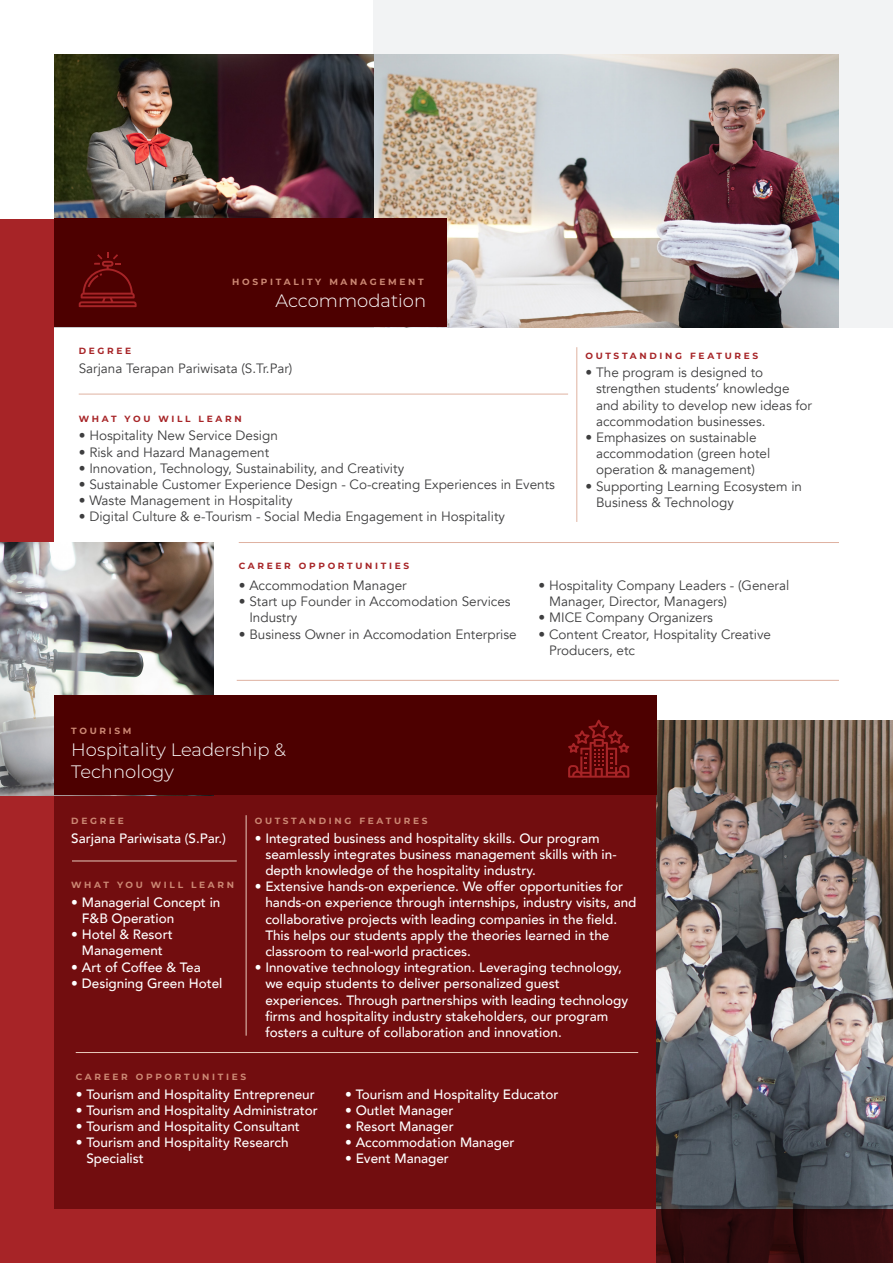
<style>
.page{position:relative;width:893px;height:1263px;background:#fff}
.page>*{position:absolute;margin:0;border:0;box-sizing:border-box;transform-origin:0 0}
.t1{font:300 18px/21.6px "Montserrat";color:#fff}
.t2{font:500 13.5px/16.2px "Avenir";color:#fff}
.t3{font:13.5px/16.2px "Avenir";color:#3e3e3f}
.t4{font:700 9px "Montserrat";letter-spacing:.3em;color:#cc8874}
.t5{font:700 9px "Montserrat";letter-spacing:.3em;color:#a72427}
</style>
<div class="page">
<div style="left:373px;top:0;width:520px;height:327px;background:#f2f3f4"></div>
<div style="left:0;top:795px;width:656px;height:468px;background:#a72427"></div>
<div style="left:54px;top:696px;width:602px;height:513px;background:#720d0f"></div>
<div style="left:0;top:219px;width:54px;height:389px;background:#a72427"></div>
<hr style="left:79px;top:394px;width:489px;height:1px;background:#dfb2a1">
<hr style="left:239px;top:542px;width:600px;height:1px;background:#dfb2a1">
<hr style="left:237px;top:680px;width:602px;height:1px;background:#dfb2a1">
<hr style="left:576px;top:347px;width:1px;height:175px;background:#dfb2a1">
<hr style="left:72px;top:860px;width:165px;height:1px;background:#e8cabd">
<hr style="left:246px;top:815px;width:1px;height:221px;background:#e8cabd">
<hr style="left:76px;top:1052px;width:562px;height:1px;background:#e8cabd">
<img style="left:373px;top:54px;width:466px;height:273px">
<img style="left:54px;top:54px;width:319px;height:165px">
<img style="left:0;top:543px;width:213px;height:252px">
<img style="left:656px;top:720px;width:237px;height:489px">
<svg style="left:656px;top:1209px;width:237px;height:54px;background:#310b0d"></svg>
<div style="left:54px;top:219px;width:392px;height:108px;background:#4d0000"></div>
<div style="left:54px;top:696px;width:602px;height:99px;background:#4d0000"></div>
<svg style="left:79px;top:252px;width:58px;height:55px"></svg>
<svg style="left:568px;top:720px;width:61px;height:58px"></svg>
<p class="t4" style="left:232px;top:275px;width:193px">HOSPITALITY MANAGEMENT</p>
<p class="t5" style="left:79px;top:344px;width:54px">DEGREE</p>
<p class="t1" style="left:276px;top:289px;width:152px">Accommodation</p>
<p class="t3" style="left:79px;top:360px;width:215px">Sarjana Terapan Pariwisata (S.Tr.Par)</p>
<p class="t5" style="left:79px;top:412px;width:164px">WHAT YOU WILL LEARN</p>
<p class="t3" style="left:79px;top:428px;width:201px">• Hospitality New Service Design</p>
<p class="t3" style="left:79px;top:444px;width:192px">• Risk and Hazard Management</p>
<p class="t3" style="left:79px;top:460px;width:327px">• Innovation, Technology, Sustainability, and Creativity</p>
<p class="t3" style="left:79px;top:476px;width:478px">• Sustainable Customer Experience Design - Co-creating Experiences in Events</p>
<p class="t3" style="left:79px;top:493px;width:215px">• Waste Management in Hospitality</p>
<p class="t3" style="left:79px;top:509px;width:428px">• Digital Culture &amp; e-Tourism - Social Media Engagement in Hospitality</p>
<p class="t5" style="left:239px;top:559px;width:172px">CAREER OPPORTUNITIES</p>
<p class="t5" style="left:585px;top:349px;width:174px">OUTSTANDING FEATURES</p>
<p class="t3" style="left:596px;top:365px;width:217px;text-indent:-11px">• The program is designed to strengthen students’ knowledge and ability to develop new ideas for accommodation businesses.</p>
<p class="t3" style="left:596px;top:429px;width:176px;text-indent:-11px">• Emphasizes on sustainable accommodation (green hotel operation &amp; management)</p>
<p class="t3" style="left:596px;top:478px;width:207px;text-indent:-11px">• Supporting Learning Ecosystem in<br>Business &amp; Technology</p>
<p class="t3" style="left:239px;top:577px;width:169px">• Accommodation Manager</p>
<p class="t3" style="left:249px;top:594px;width:263px;text-indent:-11px">• Start up Founder in Accomodation Services<br>Industry</p>
<p class="t3" style="left:239px;top:626px;width:279px">• Business Owner in Accomodation Enterprise</p>
<p class="t3" style="left:549px;top:577px;width:242px;text-indent:-11px">• Hospitality Company Leaders - (General<br>Manager, Director, Managers)</p>
<p class="t3" style="left:538px;top:610px;width:176px">• MICE Company Organizers</p>
<p class="t3" style="left:549px;top:626px;width:223px;text-indent:-11px">• Content Creator, Hospitality Creative<br>Producers, etc</p>
<p class="t4" style="left:71px;top:724px;width:62px">TOURISM</p>
<p class="t1" style="left:71px;top:738px;width:216px">Hospitality Leadership &amp;<br>Technology</p>
<p class="t4" style="left:71px;top:814px;width:54px">DEGREE</p>
<p class="t4" style="left:255px;top:814px;width:174px">OUTSTANDING FEATURES</p>
<p class="t2" style="left:71px;top:829px;width:156px">Sarjana Pariwisata (S.Par.)</p>
<p class="t4" style="left:71px;top:878px;width:164px">WHAT YOU WILL LEARN</p>
<p class="t2" style="left:82px;top:893px;width:140px;text-indent:-11px">• Managerial Concept in<br>F&amp;B Operation</p>
<p class="t2" style="left:71px;top:926px;width:103px;text-align:center">• Hotel &amp; Resort<br>Management</p>
<p class="t2" style="left:71px;top:958px;width:131px">• Art of Coffee &amp; Tea</p>
<p class="t2" style="left:71px;top:974px;width:153px">• Designing Green Hotel</p>
<p class="t2" style="left:265px;top:829px;width:353px;text-indent:-11px">• Integrated business and hospitality skills. Our program seamlessly integrates business management skills with in&shy;depth knowledge of the hospitality industry.</p>
<p class="t2" style="left:265px;top:878px;width:373px;text-indent:-11px">• Extensive hands-on experience. We offer opportunities for hands-on experience through internships, industry visits, and collaborative projects with leading companies in the field.<br>This helps our students apply the theories learned in the classroom to real-world practices.</p>
<p class="t2" style="left:265px;top:959px;width:364px;text-indent:-11px">• Innovative technology integration. Leveraging technology, we equip students to deliver personalized guest experiences. Through partnerships with leading technology firms and hospitality industry stakeholders, our program fosters a culture of collaboration and innovation.</p>
<p class="t4" style="left:76px;top:1070px;width:172px">CAREER OPPORTUNITIES</p>
<p class="t2" style="left:76px;top:1085px;width:240px">• Tourism and Hospitality Entrepreneur</p>
<p class="t2" style="left:76px;top:1101px;width:244px">• Tourism and Hospitality Administrator</p>
<p class="t2" style="left:76px;top:1117px;width:226px">• Tourism and Hospitality Consultant</p>
<p class="t2" style="left:86px;top:1134px;width:204px;text-indent:-11px">• Tourism and Hospitality Research<br>Specialist</p>
<p class="t2" style="left:345px;top:1085px;width:215px">• Tourism and Hospitality Educator</p>
<p class="t2" style="left:345px;top:1101px;width:110px">• Outlet Manager</p>
<p class="t2" style="left:345px;top:1117px;width:110px">• Resort Manager</p>
<p class="t2" style="left:345px;top:1134px;width:171px">• Accommodation Manager</p>
<p class="t2" style="left:345px;top:1150px;width:105px">• Event Manager</p>
</div>
